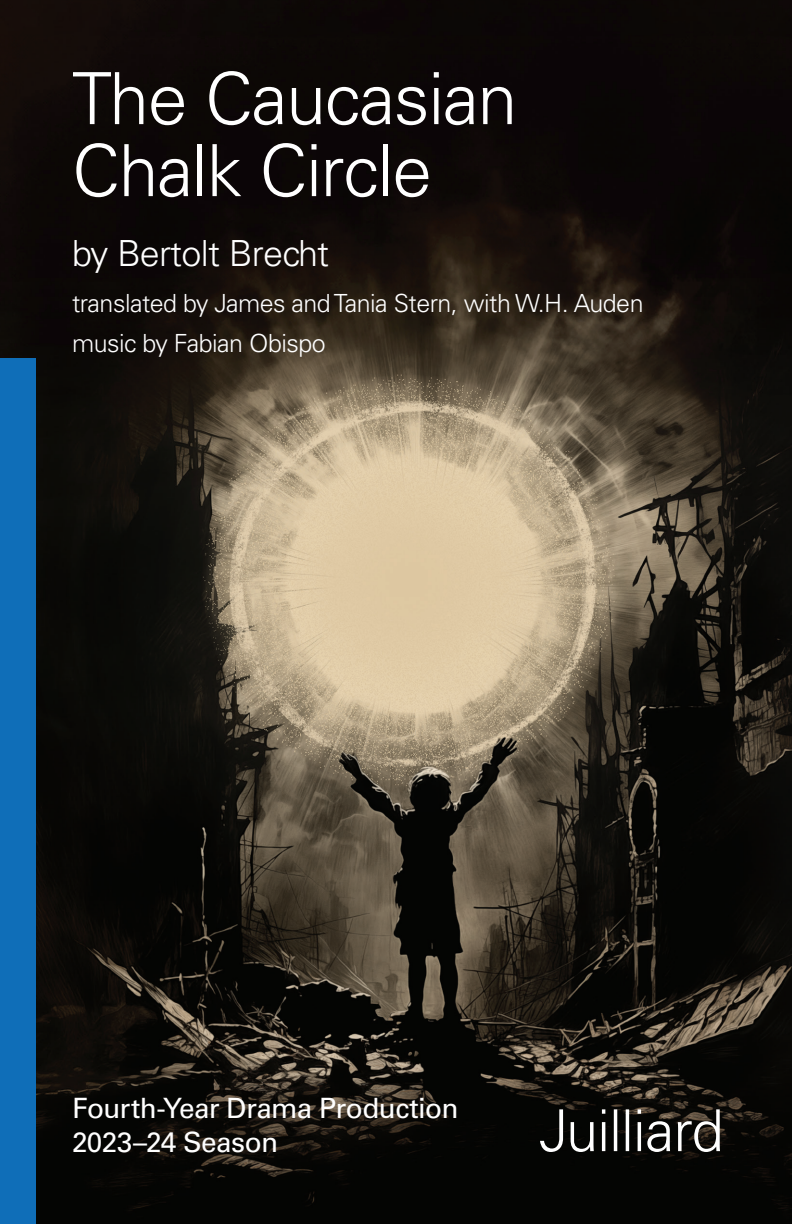
<style>
.page{position:relative;width:792px;height:1224px;background:#fff}
.page>*{position:absolute;margin:0;border:0;box-sizing:border-box;transform-origin:0 0}
.t1{font:300 72px/72px "Univers LT Std";letter-spacing:-.02em;color:#fff}
.t2{font:300 36px "Univers LT Std";letter-spacing:-.02em;color:#fff}
.t3{font:28px "Univers LT Std";letter-spacing:-.025em;color:#fff}
.t4{font:300 25px "Univers LT Std";letter-spacing:-.02em;color:#fff}
</style>
<div class="page">
<img style="left:0;top:0;width:792px;height:1224px">
<div style="left:0;top:359px;width:36px;height:865px;background:#0f6eb8"></div>
<svg style="left:540px;top:1109px;width:180px;height:43px"></svg>
<p class="t1" style="left:72px;top:63px;width:447px">The Caucasian<br>Chalk Circle</p>
<p class="t2" style="left:72px;top:232px;width:259px">by Bertolt Brecht</p>
<p class="t4" style="left:72px;top:288px;width:573px">translated by James and Tania Stern, with W.H. Auden</p>
<p class="t4" style="left:72px;top:328px;width:255px">music by Fabian Obispo</p>
<p class="t3" style="left:72px;top:1092px;width:388px">Fourth-Year Drama Production</p>
<p class="t3" style="left:72px;top:1125px;width:208px">2023–24 Season</p>
</div>
